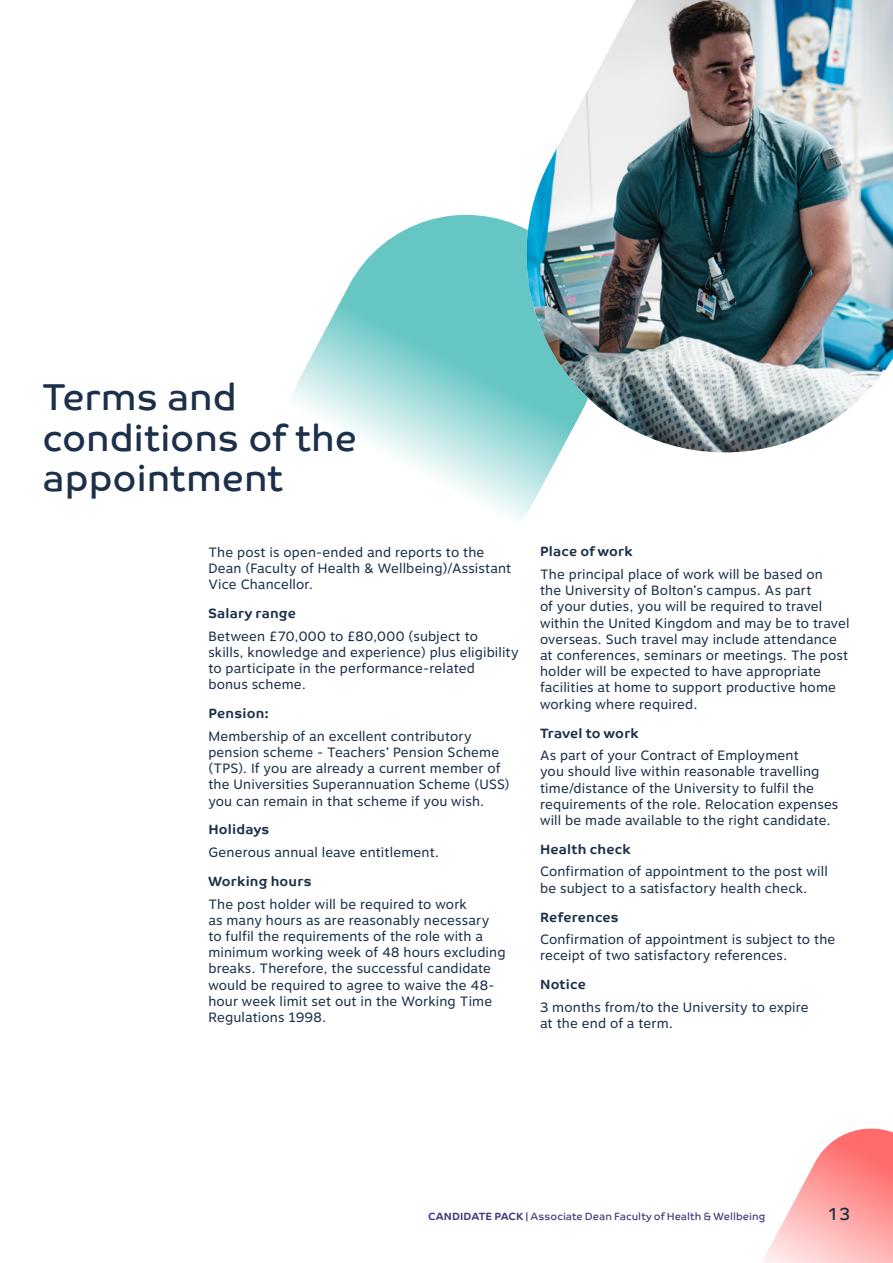
<style>
.page{position:relative;width:893px;height:1263px;background:#fff}
.page>*{position:absolute;margin:0;border:0;box-sizing:border-box;transform-origin:0 0}
.t1{font:37.5px/40.5px "Co Text";letter-spacing:-.005em;color:#1c304a}
.t2{font:18px "Co Text";color:#1c304a}
.t3{font:13.5px/16.2px "Motiva Sans";letter-spacing:.01em;color:#1c304a}
.t4{font:700 13.5px "Co Text";letter-spacing:.015em;color:#1c304a}
.t5{font:10.5px "Co Text";letter-spacing:.005em;color:#46377a}
.s1{font-weight:700}
</style>
<div class="page">
<svg style="left:763px;top:1128px;width:130px;height:135px"></svg>
<svg style="left:292px;top:214px;width:253px;height:306px"></svg>
<img style="left:498px;top:0;width:395px;height:479px">
<p class="t1" style="left:43px;top:377px;width:316px">Terms and conditions of the appointment</p>
<p class="t3" style="left:208px;top:544px;width:304px">The post is open-ended and reports to the<br>Dean (Faculty of Health &amp; Wellbeing)/Assistant<br>Vice Chancellor.</p>
<p class="t4" style="left:208px;top:605px;width:89px">Salary range</p>
<p class="t3" style="left:208px;top:628px;width:312px">Between £70,000 to £80,000 (subject to<br>skills, knowledge and experience) plus eligibility to participate in the performance-related<br>bonus scheme.</p>
<p class="t4" style="left:208px;top:705px;width:62px">Pension:</p>
<p class="t3" style="left:208px;top:728px;width:303px">Membership of an excellent contributory pension scheme - Teachers’ Pension Scheme (TPS). If you are already a current member of the Universities Superannuation Scheme (USS) you can remain in that scheme if you wish.</p>
<p class="t4" style="left:208px;top:822px;width:63px">Holidays</p>
<p class="t3" style="left:208px;top:844px;width:232px">Generous annual leave entitlement.</p>
<p class="t4" style="left:208px;top:873px;width:105px">Working hours</p>
<p class="t3" style="left:208px;top:896px;width:299px">The post holder will be required to work<br>as many hours as are reasonably necessary to fulfil the requirements of the role with a minimum working week of 48 hours excluding breaks. Therefore, the successful candidate would be required to agree to waive the 48- hour week limit set out in the Working Time Regulations 1998.</p>
<p class="t4" style="left:540px;top:544px;width:94px">Place of work</p>
<p class="t3" style="left:540px;top:566px;width:311px">The principal place of work will be based on<br>the University of Bolton’s campus. As part<br>of your duties, you will be required to travel within the United Kingdom and may be to travel overseas. Such travel may include attendance at conferences, seminars or meetings. The post holder will be expected to have appropriate facilities at home to support productive home working where required.</p>
<p class="t4" style="left:540px;top:725px;width:100px">Travel to work</p>
<p class="t3" style="left:540px;top:747px;width:300px">As part of your Contract of Employment<br>you should live within reasonable travelling time/distance of the University to fulfil the requirements of the role. Relocation expenses will be made available to the right candidate.</p>
<p class="t4" style="left:540px;top:841px;width:92px">Health check</p>
<p class="t3" style="left:540px;top:864px;width:289px">Confirmation of appointment to the post will be subject to a satisfactory health check.</p>
<p class="t4" style="left:540px;top:909px;width:80px">References</p>
<p class="t3" style="left:540px;top:931px;width:297px">Confirmation of appointment is subject to the receipt of two satisfactory references.</p>
<p class="t4" style="left:540px;top:977px;width:47px">Notice</p>
<p class="t3" style="left:540px;top:999px;width:270px">3 months from/to the University to expire at the end of a term.</p>
<p class="t5" style="left:428px;top:1211px;width:339px"><span class="s1">CANDIDATE PACK</span> | Associate Dean Faculty of Health &amp; Wellbeing</p>
<p class="t2" style="left:827px;top:1203px;width:25px">13</p>
</div>
